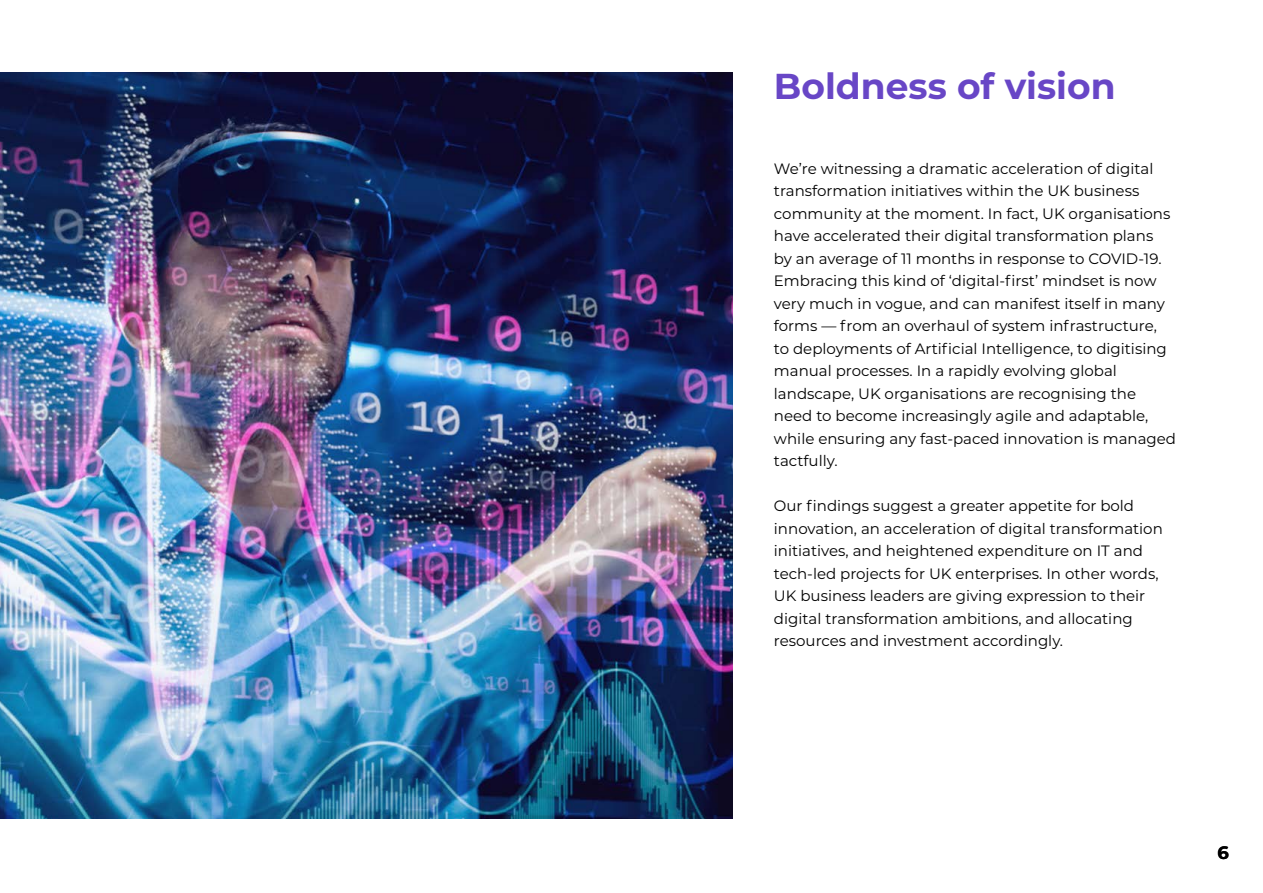
<style>
.page{position:relative;width:1263px;height:893px;background:#fff}
.page>*{position:absolute;margin:0;border:0;box-sizing:border-box;transform-origin:0 0}
.t1{font:700 36px "Montserrat";color:#6846c6}
.t2{font:700 18px "Montserrat";color:#000}
.t3{font:15px/22.5px "Montserrat";color:#000}
</style>
<div class="page">
<img style="left:0;top:72px;width:732px;height:747px">
<h1 class="t1" style="left:774px;top:60px;width:343px">Boldness of vision</h1>
<p class="t3" style="left:774px;top:156px;width:404px">We’re witnessing a dramatic acceleration of digital transformation initiatives within the UK business community at the moment. In fact, UK organisations have accelerated their digital transformation plans<br>by an average of 11 months in response to COVID-19.<br>Embracing this kind of ‘digital-first’ mindset is now very much in vogue, and can manifest itself in many forms — from an overhaul of system infrastructure,<br>to deployments of Artificial Intelligence, to digitising manual processes. In a rapidly evolving global landscape, UK organisations are recognising the need to become increasingly agile and adaptable, while ensuring any fast-paced innovation is managed tactfully.</p>
<p class="t3" style="left:774px;top:494px;width:390px">Our findings suggest a greater appetite for bold innovation, an acceleration of digital transformation initiatives, and heightened expenditure on IT and tech-led projects for UK enterprises. In other words, UK business leaders are giving expression to their digital transformation ambitions, and allocating resources and investment accordingly.</p>
<p class="t2" style="left:1217px;top:840px;width:13px">6</p>
</div>
